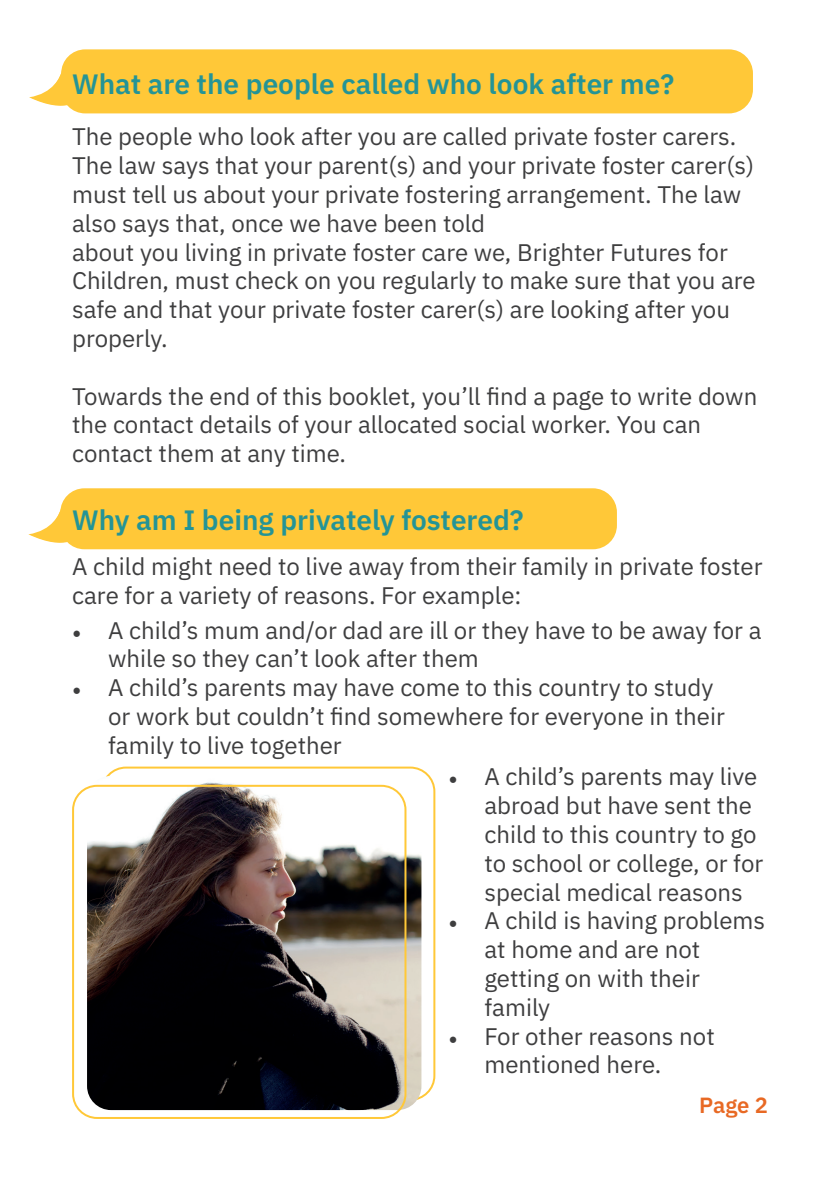
<style>
.page{position:relative;width:840px;height:1191px;background:#fff}
.page>*{position:absolute;margin:0;border:0;box-sizing:border-box;transform-origin:0 0}
.t1{font:600 28px "IBM Plex Sans";color:#249496}
.t2{font:24px/28.8px "IBM Plex Sans";color:#3e3e3f}
.t3{font:600 22px "IBM Plex Sans";color:#e86924}
.s1{font-family:"Minion Pro"}
</style>
<div class="page">
<svg style="left:28px;top:511px;width:55px;height:39px"></svg>
<svg style="left:29px;top:74px;width:55px;height:40px"></svg>
<div style="left:60px;top:488px;width:556px;height:61px;background:#ffc838;border-radius:24px"></div>
<div style="left:61px;top:49px;width:691px;height:64px;background:#ffc838;border-radius:24px"></div>
<img style="left:87px;top:776px;width:334px;height:334px">
<div style="left:72px;top:785px;width:334px;height:334px;border:2px solid #ffc838;border-radius:24px"></div>
<p class="t1" style="left:72px;top:62px;width:603px">What are the people called who look after me?</p>
<p class="t2" style="left:72px;top:120px;width:684px">The people who look after you are called private foster carers.<br>The law says that your parent(s) and your private foster carer(s) must tell us about your private fostering arrangement. The law also says that, once we have been told<br>about you living in private foster care we, Brighter Futures for Children, must check on you regularly to make sure that you are safe and that your private foster carer(s) are looking after you properly.</p>
<p class="t2" style="left:72px;top:380px;width:686px">Towards the end of this booklet, you’ll find a page to write down the contact details of your allocated social worker. You can contact them at any time.</p>
<p class="t1" style="left:72px;top:497px;width:453px">Why am I being privately fostered?</p>
<p class="t2" style="left:72px;top:550px;width:691px">A child might need to live away from their family in private foster care for a variety of reasons. For example:</p>
<p class="t2" style="left:108px;top:614px;width:654px;text-indent:-36px"><span class="s1">•</span> A child’s mum and/or dad are ill or they have to be away for a while so they can’t look after them</p>
<p class="t2" style="left:108px;top:671px;width:618px;text-indent:-36px"><span class="s1">•</span> A child’s parents may have come to this country to study or work but couldn’t find somewhere for everyone in their family to live together</p>
<p class="t2" style="left:484px;top:760px;width:280px;text-indent:-36px"><span class="s1">•</span> A child’s parents may live abroad but have sent the child to this country to go to school or college, or for special medical reasons</p>
<p class="t2" style="left:484px;top:904px;width:282px;text-indent:-36px"><span class="s1">•</span> A child is having problems at home and are not getting on with their family</p>
<p class="t2" style="left:484px;top:1019px;width:232px;text-indent:-36px"><span class="s1">•</span> For other reasons not mentioned here.</p>
<p class="t3" style="left:698px;top:1087px;width:70px">Page 2</p>
</div>
